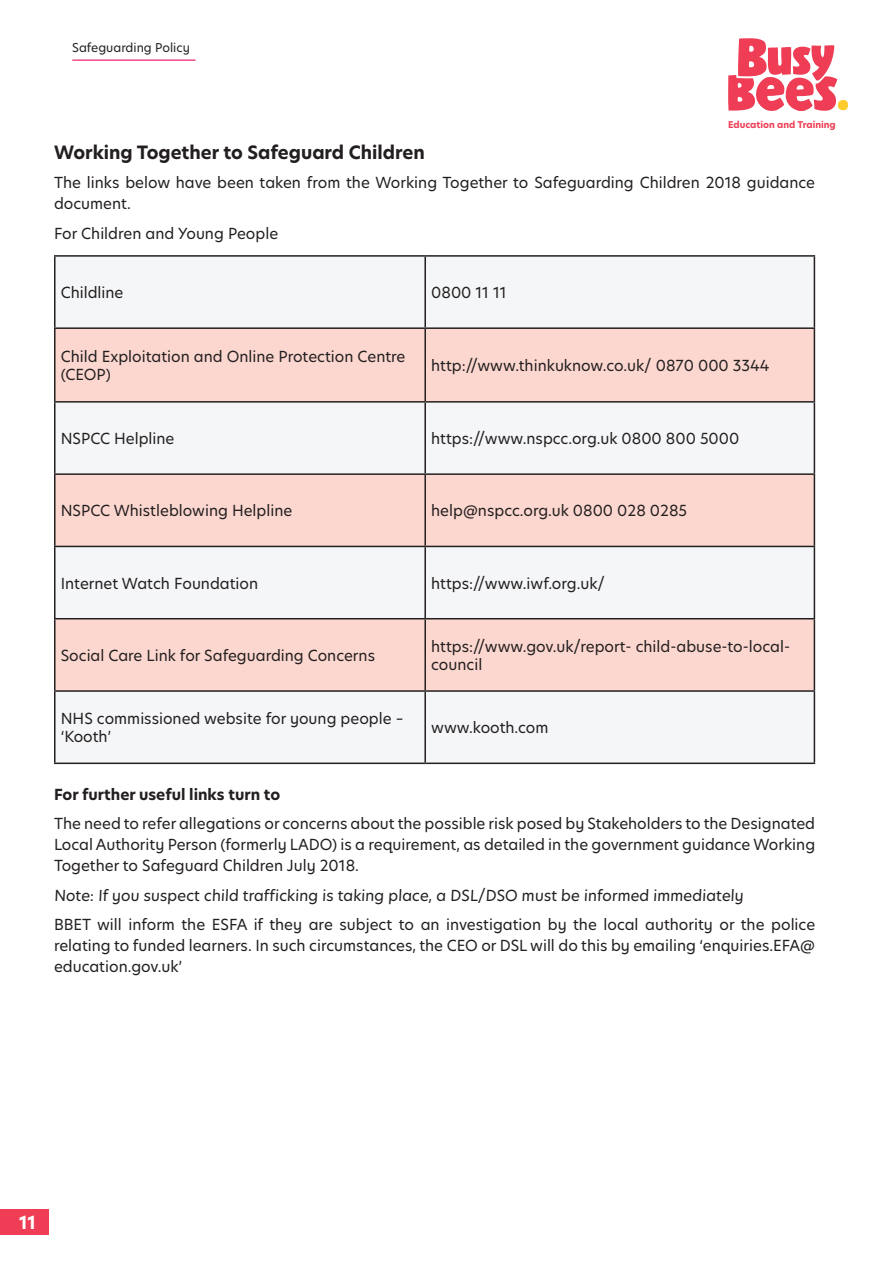
<style>
.page{position:relative;width:893px;height:1263px;background:#fff}
.page>*{position:absolute;margin:0;border:0;box-sizing:border-box;transform-origin:0 0}
.t1{font:700 18px "Hero Junior";color:#231f20}
.t2{font:700 18px "Hero Junior";color:#fff}
.t3{font:15px/21px "Hero Junior";color:#231f20}
.t4{font:700 15px "Hero Junior";color:#231f20}
.t5{font:12px "Hero Junior";color:#231f20}
.t6{font:700 9.15px "Hero Junior";color:#ee3d54}
</style>
<div class="page">
<hr style="left:72px;top:59px;width:124px;height:2px;background:#ef4b89">
<svg style="left:728px;top:38px;width:120px;height:73px"></svg>
<div style="left:0;top:1209px;width:49px;height:25px;background:#ee3d54"></div>
<div style="left:56px;top:257px;width:758px;height:505px;background:#f4f6f7"></div>
<svg style="left:56px;top:329px;width:758px;height:361px;fill:#fcd7cf"></svg>
<hr style="left:54px;top:255px;width:371px;height:2px;background:#231f20">
<hr style="left:54px;top:257px;width:2px;height:70px;background:#231f20">
<hr style="left:425px;top:255px;width:390px;height:2px;background:#231f20">
<hr style="left:424px;top:257px;width:2px;height:70px;background:#231f20">
<hr style="left:814px;top:257px;width:1px;height:70px;background:#231f20">
<hr style="left:54px;top:327px;width:371px;height:2px;background:#231f20">
<hr style="left:54px;top:329px;width:2px;height:72px;background:#231f20">
<hr style="left:425px;top:327px;width:390px;height:2px;background:#231f20">
<hr style="left:424px;top:329px;width:2px;height:72px;background:#231f20">
<hr style="left:814px;top:329px;width:1px;height:72px;background:#231f20">
<hr style="left:54px;top:401px;width:371px;height:2px;background:#231f20">
<hr style="left:54px;top:403px;width:2px;height:70px;background:#231f20">
<hr style="left:425px;top:401px;width:390px;height:2px;background:#231f20">
<hr style="left:424px;top:403px;width:2px;height:70px;background:#231f20">
<hr style="left:814px;top:403px;width:1px;height:70px;background:#231f20">
<hr style="left:54px;top:473px;width:371px;height:2px;background:#231f20">
<hr style="left:54px;top:475px;width:2px;height:71px;background:#231f20">
<hr style="left:425px;top:473px;width:390px;height:2px;background:#231f20">
<hr style="left:424px;top:475px;width:2px;height:71px;background:#231f20">
<hr style="left:814px;top:475px;width:1px;height:71px;background:#231f20">
<hr style="left:54px;top:546px;width:371px;height:1px;background:#231f20">
<hr style="left:54px;top:547px;width:2px;height:71px;background:#231f20">
<hr style="left:425px;top:546px;width:390px;height:1px;background:#231f20">
<hr style="left:424px;top:547px;width:2px;height:71px;background:#231f20">
<hr style="left:814px;top:547px;width:1px;height:71px;background:#231f20">
<hr style="left:54px;top:618px;width:371px;height:1px;background:#231f20">
<hr style="left:54px;top:619px;width:2px;height:71px;background:#231f20">
<hr style="left:425px;top:618px;width:390px;height:1px;background:#231f20">
<hr style="left:424px;top:619px;width:2px;height:71px;background:#231f20">
<hr style="left:814px;top:619px;width:1px;height:71px;background:#231f20">
<hr style="left:54px;top:690px;width:371px;height:2px;background:#231f20">
<hr style="left:54px;top:692px;width:2px;height:70px;background:#231f20">
<hr style="left:54px;top:762px;width:371px;height:2px;background:#231f20">
<hr style="left:425px;top:690px;width:390px;height:2px;background:#231f20">
<hr style="left:424px;top:692px;width:2px;height:70px;background:#231f20">
<hr style="left:814px;top:692px;width:1px;height:70px;background:#231f20">
<hr style="left:425px;top:762px;width:390px;height:2px;background:#231f20">
<p class="t5" style="left:72px;top:40px;width:119px">Safeguarding Policy</p>
<p class="t6" style="left:728px;top:119px;width:109px">Education and Training</p>
<p class="t1" style="left:54px;top:140px;width:372px">Working Together to Safeguard Children</p>
<p class="t3" style="left:54px;top:172px;width:763px">The links below have been taken from the Working Together to Safeguarding Children 2018 guidance document.</p>
<p class="t3" style="left:54px;top:223px;width:226px">For Children and Young People</p>
<p class="t3" style="left:61px;top:282px;width:64px">Childline</p>
<p class="t3" style="left:431px;top:282px;width:77px">0800 11 11</p>
<p class="t3" style="left:61px;top:347px;width:346px;line-height:18px">Child Exploitation and Online Protection Centre (CEOP)</p>
<p class="t3" style="left:431px;top:355px;width:340px">http://www.thinkuknow.co.uk/ 0870 000 3344</p>
<p class="t3" style="left:61px;top:428px;width:115px">NSPCC Helpline</p>
<p class="t3" style="left:431px;top:428px;width:310px">https://www.nspcc.org.uk 0800 800 5000</p>
<p class="t3" style="left:61px;top:500px;width:233px">NSPCC Whistleblowing Helpline</p>
<p class="t3" style="left:431px;top:500px;width:257px">help@nspcc.org.uk 0800 028 0285</p>
<p class="t3" style="left:61px;top:572px;width:199px">Internet Watch Foundation</p>
<p class="t3" style="left:431px;top:572px;width:175px">https://www.iwf.org.uk/</p>
<p class="t3" style="left:61px;top:645px;width:316px">Social Care Link for Safeguarding Concerns</p>
<p class="t3" style="left:431px;top:637px;width:360px;line-height:18px">https://www.gov.uk/report- child-abuse-to-local&shy;council</p>
<p class="t3" style="left:61px;top:709px;width:344px;line-height:18px">NHS commissioned website for young people – ‘Kooth’</p>
<p class="t3" style="left:431px;top:717px;width:119px">www.kooth.com</p>
<p class="t4" style="left:54px;top:784px;width:228px">For further useful links turn to</p>
<p class="t3" style="left:54px;top:813px;width:763px;text-align:justify">The need to refer allegations or concerns about the possible risk posed by Stakeholders to the Designated Local Authority Person (formerly LADO) is a requirement, as detailed in the government guidance Working Together to Safeguard Children July 2018.</p>
<p class="t3" style="left:54px;top:880px;width:763px;line-height:29.5px">Note: If you suspect child trafficking is taking place, a DSL/DSO must be informed immediately<br>BBET will inform the ESFA if they are subject to an investigation by the local authority or the police</p>
<p class="t3" style="left:54px;top:935px;width:763px">relating to funded learners. In such circumstances, the CEO or DSL will do this by emailing ‘enquiries.EFA@ education.gov.uk’</p>
<p class="t2" style="left:19px;top:1210px;width:18px">11</p>
</div>
